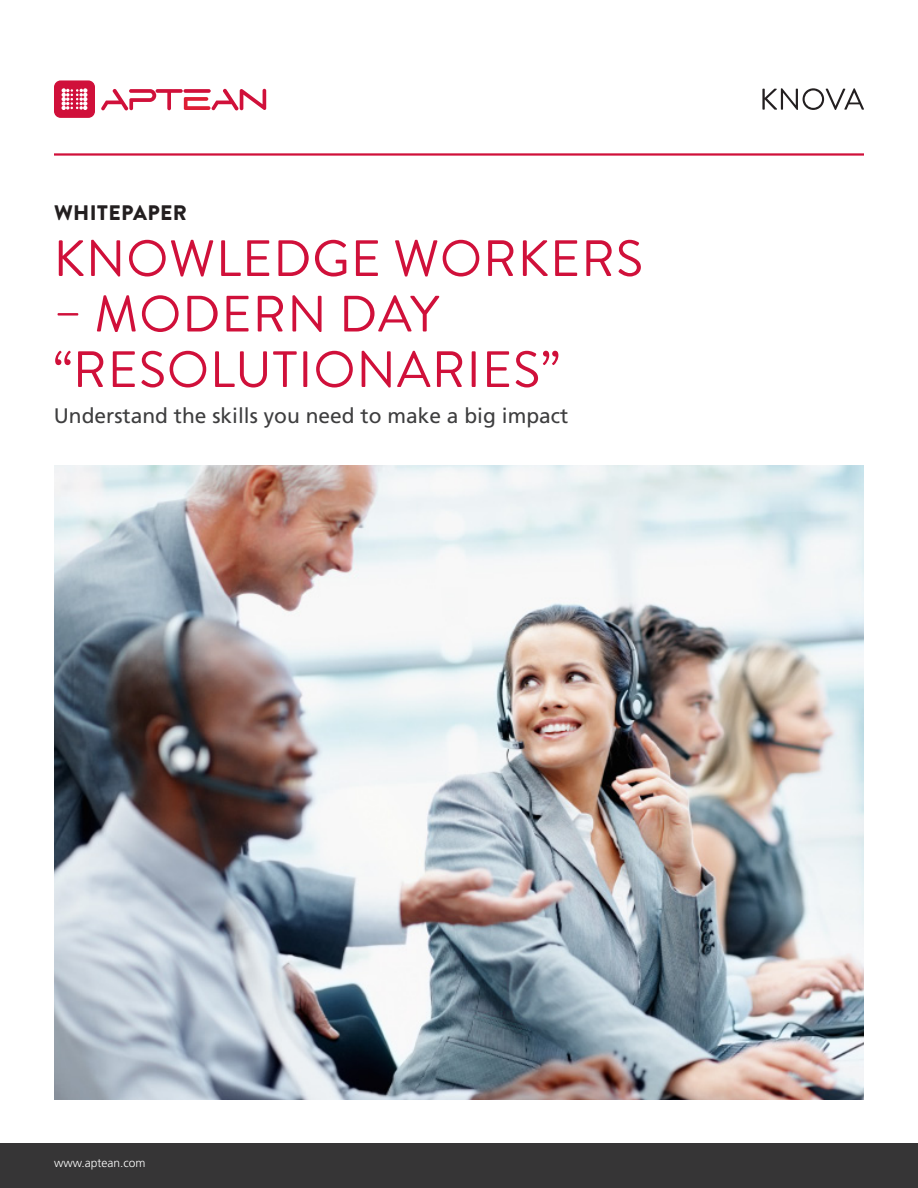
<style>
.page{position:relative;width:918px;height:1188px;background:#fff}
.page>*{position:absolute;margin:0;border:0;box-sizing:border-box;transform-origin:0 0}
.t1{font:51px/55.5px "Brandon Grotesque";letter-spacing:.02em;color:#d0103a}
.t2{font:21px "Frutiger LT Std";color:#3e3e3f}
.t3{font:900 21px "Brandon Grotesque";letter-spacing:.02em;color:#231f20}
.t4{font:300 12px "Frutiger LT Std";color:#fff}
</style>
<div class="page">
<div style="left:54px;top:80px;width:41px;height:38px;background:#d0103a;border-radius:7px"></div>
<svg style="left:62px;top:88px;width:25px;height:22px"></svg>
<svg style="left:101px;top:89px;width:165px;height:21px"></svg>
<div style="left:0;top:1144px;width:918px;height:44px;background:#363536"></div>
<hr style="left:54px;top:153px;width:810px;height:3px;background:#d0103a">
<svg style="left:762px;top:88px;width:102px;height:22px"></svg>
<img style="left:54px;top:465px;width:810px;height:634px">
<p class="t3" style="left:54px;top:198px;width:134px">WHITEPAPER</p>
<p class="t1" style="left:54px;top:231px;width:591px">KNOWLEDGE WORKERS</p>
<p class="t1" style="left:53px;top:287px;width:508px">– MODERN DAY “RESOLUTIONARIES”</p>
<p class="t2" style="left:54px;top:403px;width:516px">Understand the skills you need to make a big impact</p>
<p class="t4" style="left:54px;top:1156px;width:93px">www.aptean.com</p>
</div>
